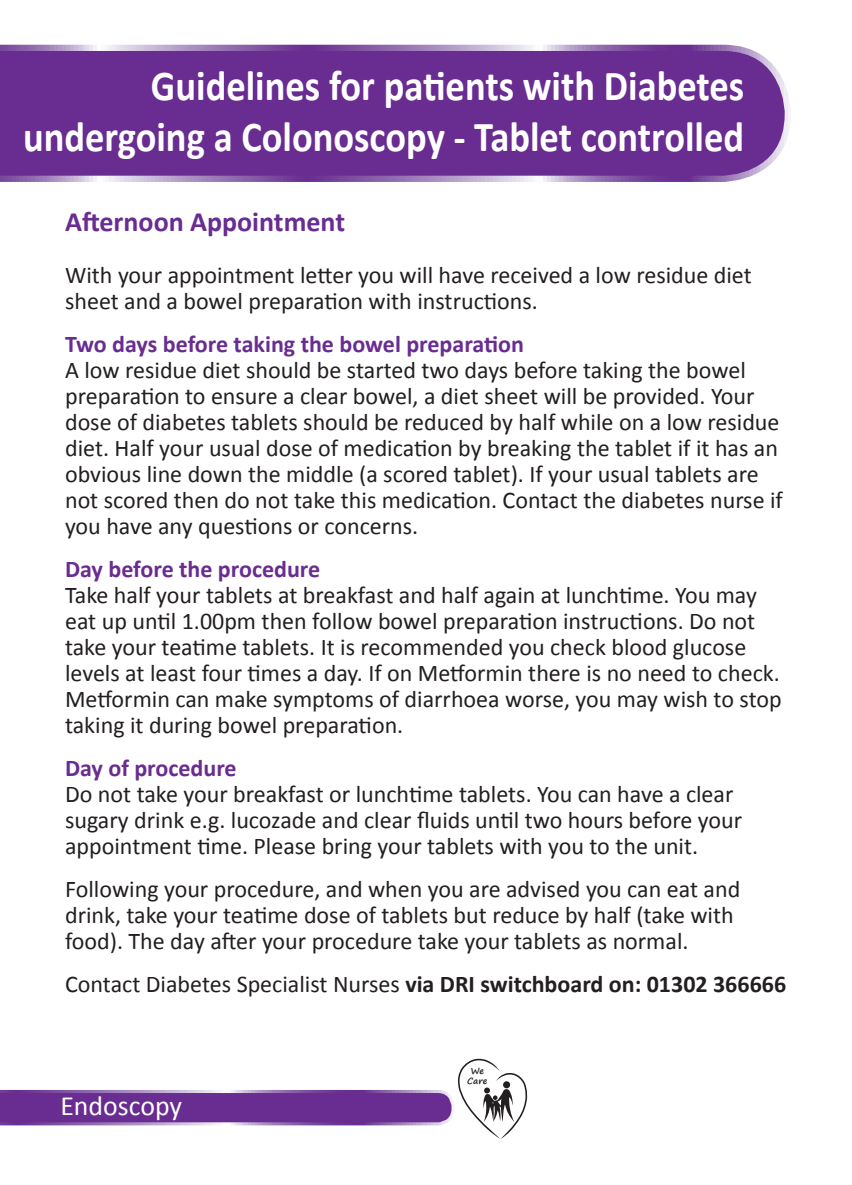
<style>
.page{position:relative;width:852px;height:1185px;background:#fff}
.page>*{position:absolute;margin:0;border:0;box-sizing:border-box;transform-origin:0 0}
.t1{font:700 42.8px/51.4px "Calibri";color:#fff;text-align:right;scale:.9 1}
.t2{font:700 28px "Calibri";color:#692c91}
.t3{font:27.8px "Calibri";color:#fff}
.t4{font:24px/26px "Calibri";color:#231f20}
.t5{font:700 24px "Calibri";color:#692c91}
.t6{font:700 8.8px/10.4px "Segoe Print";letter-spacing:-.01em;color:#231f20;text-align:center}
.s1{font-weight:700}
</style>
<div class="page">
<svg style="left:0;top:1058px;width:527px;height:81px"></svg>
<svg style="left:0;top:45px;width:790px;height:137px;background:#713897"></svg>
<h1 class="t1" style="left:23px;top:60px;width:802px">Guidelines for patients with Diabetes undergoing a Colonoscopy - Tablet controlled</h1>
<p class="t2" style="left:65px;top:203px;width:281px">Afternoon Appointment</p>
<p class="t4" style="left:65px;top:262px;width:688px">With your appointment letter you will have received a low residue diet sheet and a bowel preparation with instructions.</p>
<p class="t5" style="left:65px;top:328px;width:460px">Two days before taking the bowel preparation</p>
<p class="t4" style="left:65px;top:357px;width:719px">A low residue diet should be started two days before taking the bowel preparation to ensure a clear bowel, a diet sheet will be provided. Your dose of diabetes tablets should be reduced by half while on a low residue diet. Half your usual dose of medication by breaking the tablet if it has an obvious line down the middle (a scored tablet). If your usual tablets are not scored then do not take this medication. Contact the diabetes nurse if you have any questions or concerns.</p>
<p class="t5" style="left:65px;top:553px;width:256px">Day before the procedure</p>
<p class="t4" style="left:65px;top:582px;width:717px">Take half your tablets at breakfast and half again at lunchtime. You may eat up until 1.00pm then follow bowel preparation instructions. Do not take your teatime tablets. It is recommended you check blood glucose levels at least four times a day. If on Metformin there is no need to check.<br>Metformin can make symptoms of diarrhoea worse, you may wish to stop taking it during bowel preparation.</p>
<p class="t5" style="left:65px;top:752px;width:173px">Day of procedure</p>
<p class="t4" style="left:65px;top:781px;width:678px">Do not take your breakfast or lunchtime tablets. You can have a clear sugary drink e.g. lucozade and clear fluids until two hours before your appointment time. Please bring your tablets with you to the unit.</p>
<p class="t4" style="left:65px;top:876px;width:676px">Following your procedure, and when you are advised you can eat and drink, take your teatime dose of tablets but reduce by half (take with food). The day after your procedure take your tablets as normal.</p>
<p class="t4" style="left:65px;top:971px;width:722px">Contact Diabetes Specialist Nurses <span class="s1">via DRI switchboard on: 01302 366666</span></p>
<p class="t3" style="left:60px;top:1088px;width:123px">Endoscopy</p>
<p class="t6" style="left:467px;top:1065px;width:22px">We<br>Care</p>
</div>
